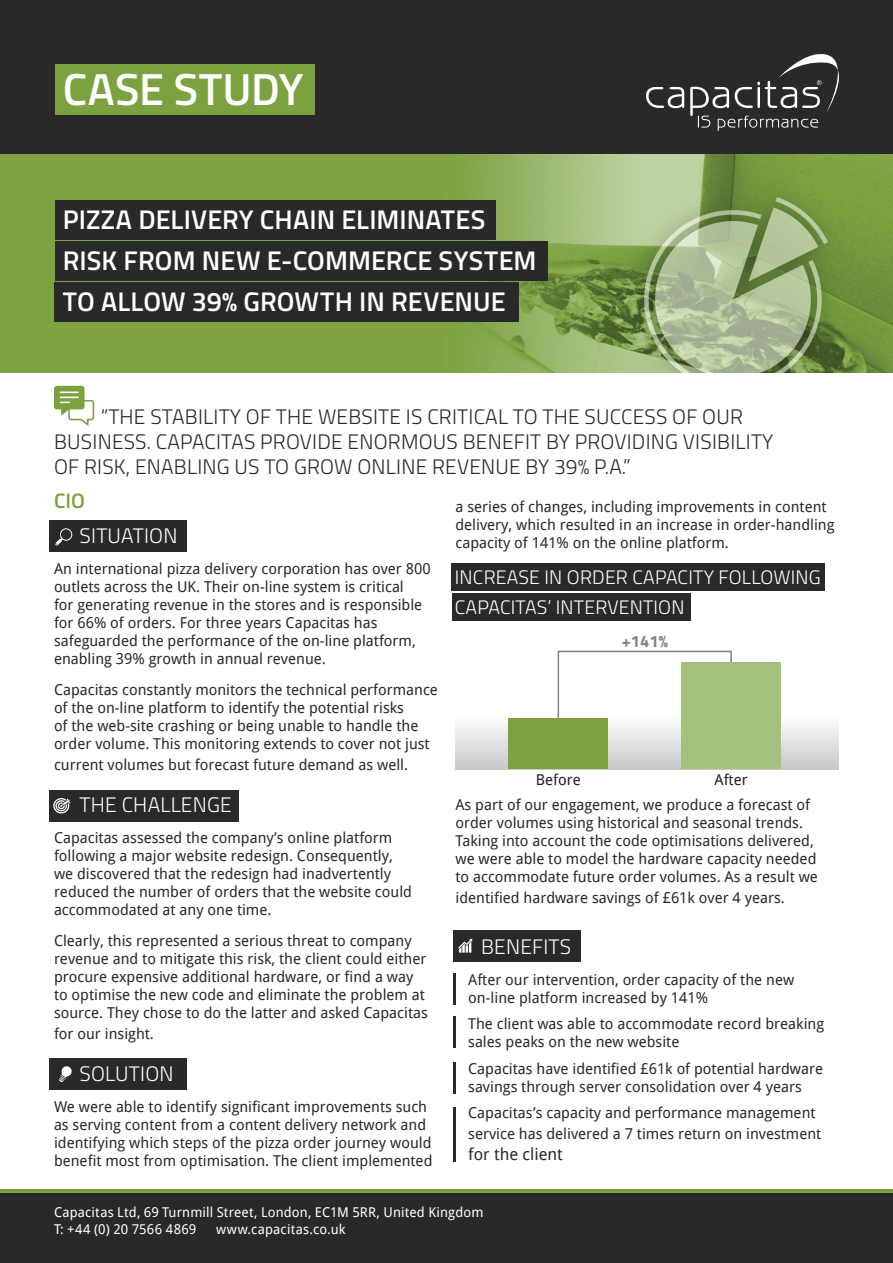
<style>
.page{position:relative;width:893px;height:1263px;background:#fff}
.page>*{position:absolute;margin:0;border:0;box-sizing:border-box;transform-origin:0 0}
.t1{font:600 45px "Titillium";color:#fff}
.t2{font:600 27px/41px "Titillium";letter-spacing:.005em;color:#fff}
.t3{font:300 21px/25.2px "Titillium";letter-spacing:.01em;color:#282928}
.t4{font:300 21px "Titillium";letter-spacing:.01em;color:#fff}
.t5{font:600 21px "Titillium";color:#7ba23f}
.t6{font:300 19.5px/29.5px "Titillium";letter-spacing:.01em;color:#fff}
.t7{font:16.5px "Droid Sans";color:#282928}
.t8{font:700 16.5px "Titillium";color:#808285}
.t9{font:15px/18px "Droid Sans";color:#282928}
.t10{font:15px "Droid Sans";color:#231f20}
.t11{font:13.5px/17.5px "Droid Sans";letter-spacing:.01em;color:#fff}
</style>
<div class="page">
<div style="left:452px;top:594px;width:238px;height:27px;background:#282928"></div>
<div style="left:50px;top:790px;width:189px;height:31px;background:#282928"></div>
<div style="left:453px;top:931px;width:127px;height:31px;background:#282928"></div>
<div style="left:452px;top:563px;width:373px;height:28px;background:#282928"></div>
<svg style="left:53px;top:798px;width:17px;height:15px"></svg>
<div style="left:0;top:0;width:893px;height:159px;background:#282928"></div>
<div style="left:50px;top:521px;width:137px;height:31px;background:#282928"></div>
<div style="left:50px;top:1059px;width:137px;height:31px;background:#282928"></div>
<div style="left:0;top:1193px;width:893px;height:70px;background:#282928"></div>
<hr style="left:0;top:1189px;width:893px;height:4px;background:#7ba23f">
<div style="left:55px;top:64px;width:260px;height:51px;background:#7ba23f"></div>
<svg style="left:646px;top:87px;width:38px;height:21px"></svg>
<svg style="left:690px;top:54px;width:149px;height:77px"></svg>
<svg style="left:54px;top:386px;width:40px;height:40px"></svg>
<svg style="left:55px;top:528px;width:17px;height:18px"></svg>
<img style="left:0;top:155px;width:893px;height:217px">
<div style="left:55px;top:200px;width:440px;height:39px;background:#282928"></div>
<div style="left:55px;top:241px;width:492px;height:40px;background:#282928"></div>
<div style="left:55px;top:283px;width:464px;height:39px;background:#282928"></div>
<svg style="left:59px;top:1066px;width:13px;height:16px"></svg>
<svg style="left:458px;top:939px;width:14px;height:13px"></svg>
<div style="left:456px;top:711px;width:382px;height:58px;background:linear-gradient(to bottom,#fff,#c8c9cc)"></div>
<svg style="left:557px;top:650px;width:175px;height:69px"></svg>
<div style="left:681px;top:662px;width:100px;height:107px;background:#a5bf7c"></div>
<div style="left:508px;top:718px;width:100px;height:51px;background:#7ba23f"></div>
<hr style="left:453px;top:973px;width:2px;height:31px;background:#282928">
<hr style="left:453px;top:1016px;width:2px;height:31px;background:#282928">
<hr style="left:453px;top:1062px;width:2px;height:31px;background:#282928">
<hr style="left:453px;top:1107px;width:2px;height:55px;background:#282928">
<h1 class="t1" style="left:63px;top:56px;width:242px">CASE STUDY</h1>
<h2 class="t2" style="left:63px;top:198px;width:475px">PIZZA DELIVERY CHAIN ELIMINATES<br>RISK FROM NEW E-COMMERCE SYSTEM<br>TO ALLOW 39% GROWTH IN REVENUE</h2>
<h3 class="t3" style="left:54px;top:403px;width:721px;text-indent:47px">“THE STABILITY OF THE WEBSITE IS CRITICAL TO THE SUCCESS OF OUR<br>BUSINESS. CAPACITAS PROVIDE ENORMOUS BENEFIT BY PROVIDING VISIBILITY<br>OF RISK, ENABLING US TO GROW ONLINE REVENUE BY 39% P.A.”</h3>
<h3 class="t5" style="left:54px;top:485px;width:32px">CIO</h3>
<h3 class="t4" style="left:80px;top:521px;width:99px">SITUATION</h3>
<p class="t9" style="left:54px;top:559px;width:378px">An international pizza delivery corporation has over 800 outlets across the UK. Their on-line system is critical<br>for generating revenue in the stores and is responsible for 66% of orders. For three years Capacitas has safeguarded the performance of the on-line platform, enabling 39% growth in annual revenue.</p>
<p class="t9" style="left:54px;top:680px;width:385px">Capacitas constantly monitors the technical performance of the on-line platform to identify the potential risks<br>of the web-site crashing or being unable to handle the order volume. This monitoring extends to cover not just</p>
<p class="t9" style="left:54px;top:755px;width:356px">current volumes but forecast future demand as well.</p>
<h3 class="t4" style="left:80px;top:789px;width:154px">THE CHALLENGE</h3>
<p class="t9" style="left:54px;top:828px;width:360px">Capacitas assessed the company’s online platform following a major website redesign. Consequently, we discovered that the redesign had inadvertently reduced the number of orders that the website could accommodated at any one time.</p>
<p class="t9" style="left:54px;top:931px;width:375px">Clearly, this represented a serious threat to company revenue and to mitigate this risk, the client could either procure expensive additional hardware, or find a way to optimise the new code and eliminate the problem at source. They chose to do the latter and asked Capacitas</p>
<p class="t9" style="left:54px;top:1024px;width:101px">for our insight.</p>
<h3 class="t4" style="left:80px;top:1058px;width:95px">SOLUTION</h3>
<p class="t9" style="left:54px;top:1097px;width:380px">We were able to identify significant improvements such as serving content from a content delivery network and identifying which steps of the pizza order journey would benefit most from optimisation. The client implemented</p>
<p class="t9" style="left:455px;top:497px;width:380px">a series of changes, including improvements in content delivery, which resulted in an increase in order-handling capacity of 141% on the online platform.</p>
<h3 class="t6" style="left:455px;top:562px;width:368px">INCREASE IN ORDER CAPACITY FOLLOWING<br>CAPACITAS’ INTERVENTION</h3>
<p class="t8" style="left:622px;top:629px;width:48px">+141%</p>
<p class="t10" style="left:536px;top:770px;width:46px">Before</p>
<p class="t10" style="left:714px;top:770px;width:35px">After</p>
<p class="t9" style="left:455px;top:795px;width:364px">As part of our engagement, we produce a forecast of order volumes using historical and seasonal trends.<br>Taking into account the code optimisations delivered, we were able to model the hardware capacity needed to accommodate future order volumes. As a result we</p>
<p class="t9" style="left:455px;top:888px;width:331px">identified hardware savings of £61k over 4 years.</p>
<h3 class="t4" style="left:481px;top:931px;width:92px">BENEFITS</h3>
<p class="t9" style="left:468px;top:970px;width:327px">After our intervention, order capacity of the new on-line platform increased by 141%</p>
<p class="t9" style="left:468px;top:1014px;width:357px">The client was able to accommodate record breaking sales peaks on the new website</p>
<p class="t9" style="left:468px;top:1059px;width:356px">Capacitas have identified £61k of potential hardware savings through server consolidation over 4 years</p>
<p class="t9" style="left:468px;top:1102px;width:355px;line-height:21px">Capacitas’s capacity and performance management service has delivered a 7 times return on investment</p>
<p class="t7" style="left:468px;top:1143px;width:96px">for the client</p>
<p class="t11" style="left:54px;top:1203px;width:431px">Capacitas Ltd, 69 Turnmill Street, London, EC1M 5RR, United Kingdom<br>T: +44 (0) 20 7566 4869</p>
<p class="t11" style="left:216px;top:1220px;width:131px">www.capacitas.co.uk</p>
</div>
